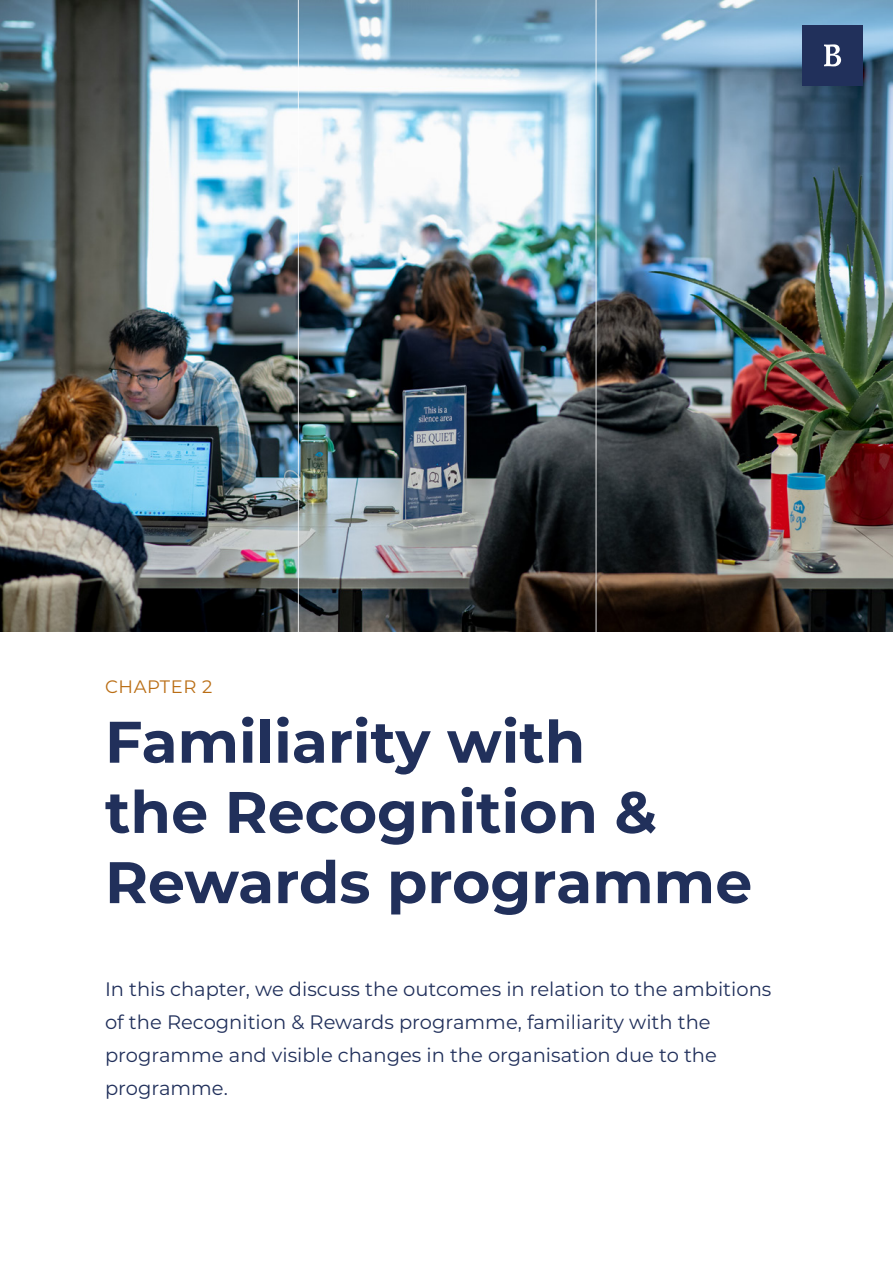
<style>
.page{position:relative;width:893px;height:1263px;background:#fff}
.page>*{position:absolute;margin:0;border:0;box-sizing:border-box;transform-origin:0 0}
.Heading{font:700 58.5px/70.2px "Montserrat";color:#21305b}
.Inleiding{font:19.5px/33px "Montserrat";color:#21305b}
.Hoofdstuknummer_label{font:18px "Montserrat";letter-spacing:.03em;color:#ba6e15}
</style>
<div class="page">
<img style="left:0;top:0;width:893px;height:631px">
<hr style="left:298px;top:0;width:1px;height:639px;background:#fff">
<hr style="left:595px;top:0;width:2px;height:639px;background:#fff">
<div style="left:802px;top:25px;width:60px;height:60px;background:#21305b"></div>
<svg style="left:824px;top:44px;width:17px;height:22px"></svg>
<h2 class="Hoofdstuknummer_label" style="left:105px;top:674px;width:109px">CHAPTER 2</h2>
<h1 class="Heading" style="left:105px;top:704px;width:649px">Familiarity with<br>the Recognition &amp;<br>Rewards programme</h1>
<p class="Inleiding" style="left:105px;top:972px;width:668px">In this chapter, we discuss the outcomes in relation to the ambitions of the Recognition &amp; Rewards programme, familiarity with the programme and visible changes in the organisation due to the programme.</p>
</div>
